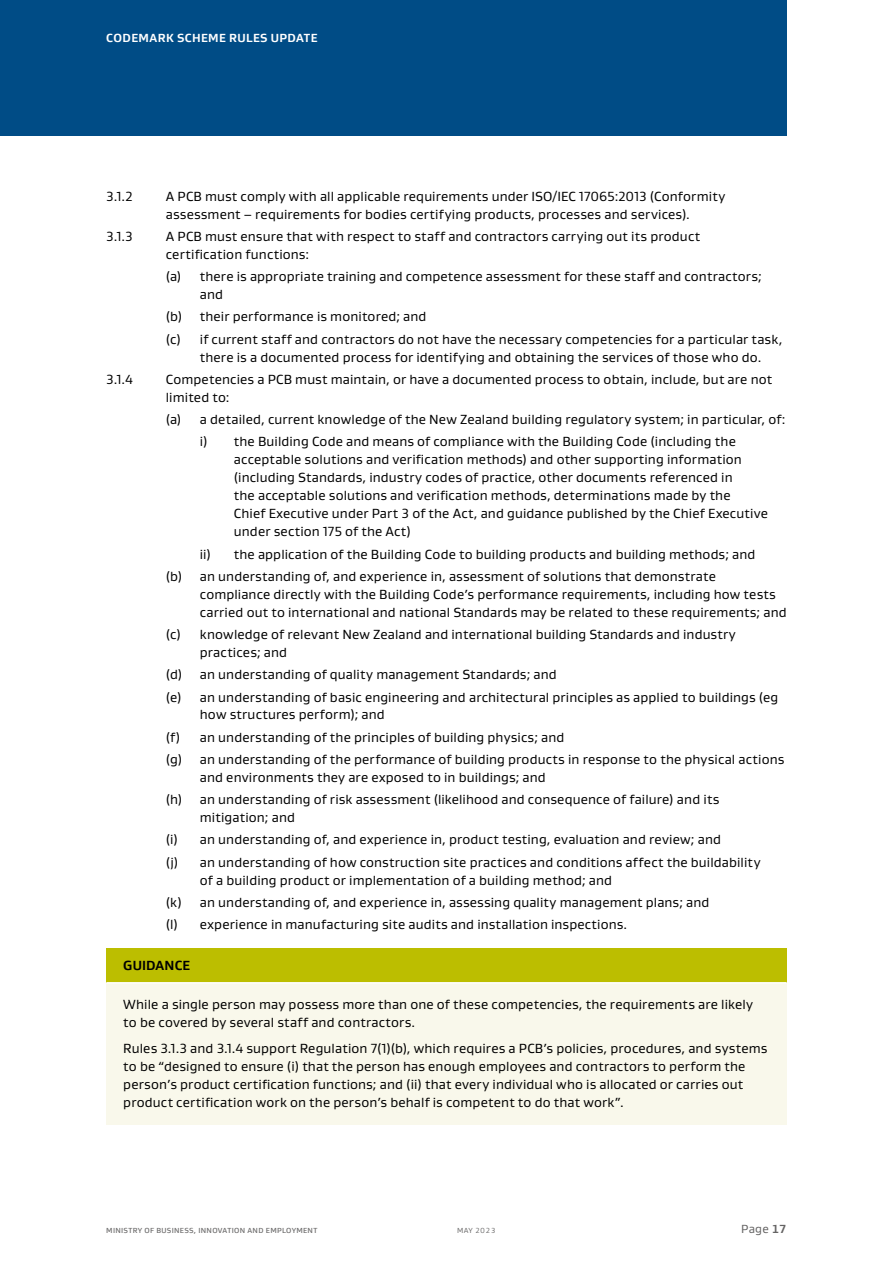
<style>
.page{position:relative;width:893px;height:1263px;background:#fff}
.page>*{position:absolute;margin:0;border:0;box-sizing:border-box;transform-origin:0 0}
.t1{font:13.5px/18px "Gustan";letter-spacing:.01em;color:#000}
.t2{font:700 13.5px "Gustan";letter-spacing:.005em;color:#000}
.t3{font:700 12px "Gustan";letter-spacing:.03em;color:#fff}
.t4{font:12px "Gustan";color:#646363}
.t5{font:500 7.5px "Gustan";letter-spacing:.04em;color:#706f6f}
.t6{font:7.5px "Gustan";letter-spacing:.04em;color:#706f6f}
.s1{font-weight:700}
</style>
<div class="page">
<div style="left:0;top:0;width:787px;height:136px;background:#004c86"></div>
<div style="left:106px;top:948px;width:681px;height:35px;background:#bcbe00"></div>
<div style="left:106px;top:983px;width:681px;height:141px;background:#f9f8eb"></div>
<hr style="left:106px;top:982px;width:681px;height:1px;background:#fff">
<p class="t3" style="left:106px;top:30px;width:213px">CODEMARK SCHEME RULES UPDATE</p>
<p class="t1" style="left:106px;top:186px;width:28px">3.1.2</p>
<p class="t1" style="left:166px;top:186px;width:561px">A PCB must comply with all applicable requirements under ISO/IEC 17065:2013 (Conformity assessment – requirements for bodies certifying products, processes and services).</p>
<p class="t1" style="left:106px;top:227px;width:28px">3.1.3</p>
<p class="t1" style="left:166px;top:227px;width:536px">A PCB must ensure that with respect to staff and contractors carrying out its product certification functions:</p>
<p class="t1" style="left:200px;top:267px;width:563px;text-indent:-34px">(a) there is appropriate training and competence assessment for these staff and contractors; and</p>
<p class="t1" style="left:166px;top:305px;width:618px;line-height:22.2px">(b) their performance is monitored; and<br>(c) if current staff and contractors do not have the necessary competencies for a particular task,</p>
<p class="t1" style="left:200px;top:347px;width:563px">there is a documented process for identifying and obtaining the services of those who do.</p>
<p class="t1" style="left:106px;top:370px;width:28px">3.1.4</p>
<p class="t1" style="left:166px;top:370px;width:608px">Competencies a PCB must maintain, or have a documented process to obtain, include, but are not limited to:</p>
<p class="t1" style="left:200px;top:408px;width:587px;line-height:22.2px;text-indent:-34px">(a) a detailed, current knowledge of the New Zealand building regulatory system; in particular, of: i) the Building Code and means of compliance with the Building Code (including the</p>
<p class="t1" style="left:234px;top:450px;width:536px">acceptable solutions and verification methods) and other supporting information (including Standards, industry codes of practice, other documents referenced in<br>the acceptable solutions and verification methods, determinations made by the<br>Chief Executive under Part 3 of the Act, and guidance published by the Chief Executive under section 175 of the Act)</p>
<p class="t1" style="left:166px;top:542px;width:591px;line-height:22.2px;text-indent:34px">ii) the application of the Building Code to building products and building methods; and (b) an understanding of, and experience in, assessment of solutions that demonstrate</p>
<p class="t1" style="left:200px;top:585px;width:588px">compliance directly with the Building Code’s performance requirements, including how tests carried out to international and national Standards may be related to these requirements; and</p>
<p class="t1" style="left:200px;top:625px;width:538px;text-indent:-34px">(c) knowledge of relevant New Zealand and international building Standards and industry practices; and</p>
<p class="t1" style="left:166px;top:663px;width:614px;line-height:22.2px">(d) an understanding of quality management Standards; and<br>(e) an understanding of basic engineering and architectural principles as applied to buildings (eg</p>
<p class="t1" style="left:166px;top:703px;width:620px;line-height:22.2px;text-indent:34px">how structures perform); and<br>(f) an understanding of the principles of building physics; and<br>(g) an understanding of the performance of building products in response to the physical actions</p>
<p class="t1" style="left:166px;top:766px;width:555px;line-height:22.2px;text-indent:34px">and environments they are exposed to in buildings; and<br>(h) an understanding of risk assessment (likelihood and consequence of failure) and its</p>
<p class="t1" style="left:166px;top:806px;width:596px;line-height:22.2px;text-indent:34px">mitigation; and<br>(i) an understanding of, and experience in, product testing, evaluation and review; and<br>(j) an understanding of how construction site practices and conditions affect the buildability</p>
<p class="t1" style="left:166px;top:869px;width:545px;line-height:22.2px;text-indent:34px">of a building product or implementation of a building method; and<br>(k) an understanding of, and experience in, assessing quality management plans; and (l) experience in manufacturing site audits and installation inspections.</p>
<p class="t2" style="left:123px;top:956px;width:68px">GUIDANCE</p>
<p class="t1" style="left:123px;top:995px;width:631px">While a single person may possess more than one of these competencies, the requirements are likely to be covered by several staff and contractors.</p>
<p class="t1" style="left:123px;top:1039px;width:645px">Rules 3.1.3 and 3.1.4 support Regulation 7(1)(b), which requires a PCB’s policies, procedures, and systems to be “designed to ensure (i) that the person has enough employees and contractors to perform the person’s product certification functions; and (ii) that every individual who is allocated or carries out product certification work on the person’s behalf is competent to do that work”.</p>
<p class="t5" style="left:106px;top:1225px;width:212px">MINISTRY OF BUSINESS, INNOVATION AND EMPLOYMENT</p>
<p class="t6" style="left:457px;top:1225px;width:40px">MAY 2023</p>
<p class="t4" style="left:741px;top:1221px;width:47px">Page <span class="s1">17</span></p>
</div>
